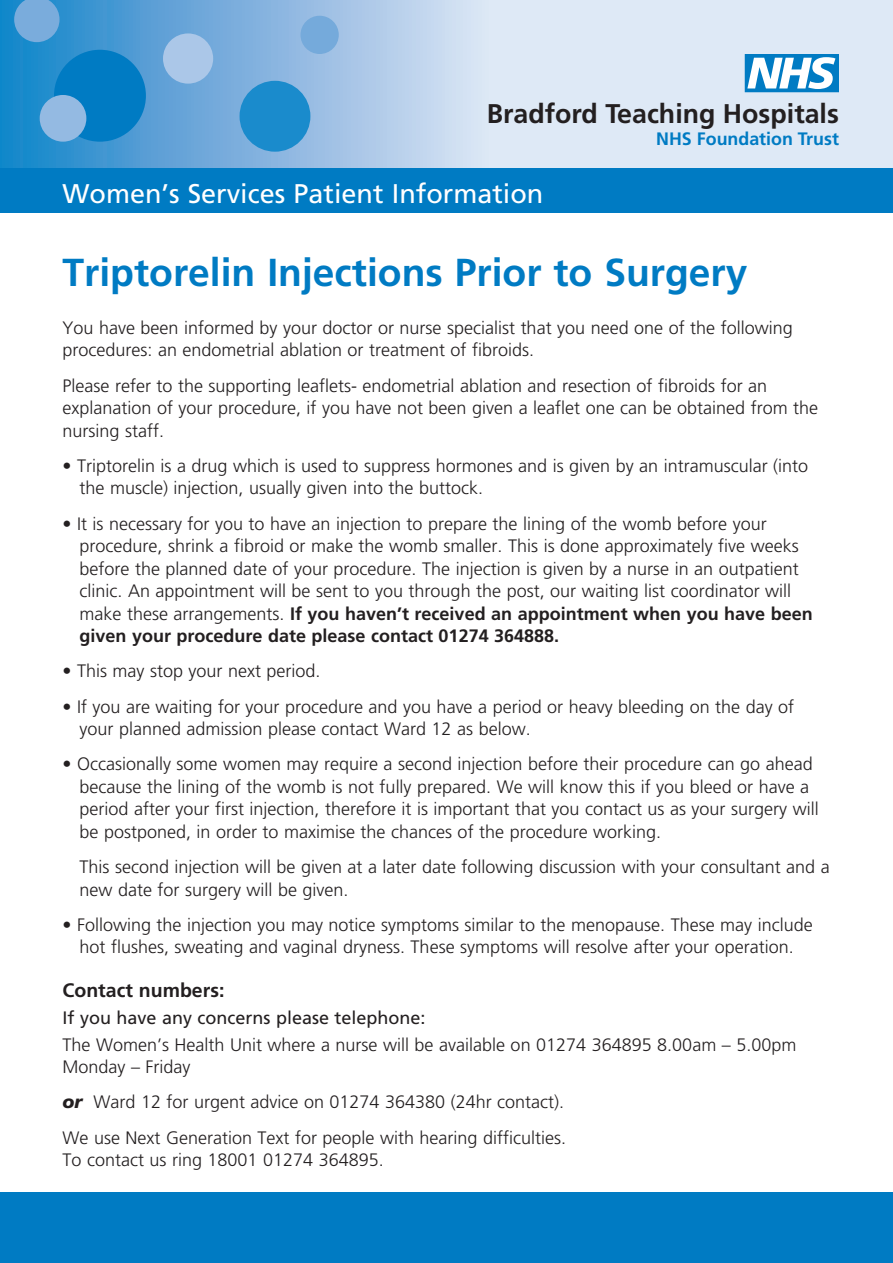
<style>
.page{position:relative;width:893px;height:1263px;background:#fff}
.page>*{position:absolute;margin:0;border:0;box-sizing:border-box;transform-origin:0 0}
.t1{font:700 39px "Frutiger";color:#007bc3}
.t2{font:27px "Frutiger";color:#fff}
.t3{font:700 27px "Frutiger";color:#231f20}
.t4{font:700 19.5px "Frutiger";color:#231f20}
.t5{font:300 18px/22.5px "Frutiger";color:#231f20}
.t6{font:18px "Frutiger";color:#231f20}
.t7{font:700 18px "Frutiger";color:#007bc3}
.s1{font-weight:700}
.s2{font-weight:900;font-style:italic}
</style>
<div class="page">
<div style="left:0;top:1193px;width:893px;height:70px;background:#007bc3"></div>
<svg style="left:0;top:0;width:893px;height:168px;background:#b0cfea"></svg>
<div style="left:0;top:168px;width:893px;height:44px;background:#007bc3"></div>
<div style="left:54px;top:50px;width:92px;height:92px;background:#007bc3;border-radius:50%"></div>
<div style="left:40px;top:95px;width:46px;height:47px;background:#94bae2;border-radius:50%"></div>
<div style="left:300px;top:16px;width:39px;height:38px;background:#75aadb;border-radius:50%"></div>
<div style="left:163px;top:33px;width:50px;height:51px;background:#abc7e8;border-radius:50%"></div>
<div style="left:240px;top:81px;width:70px;height:71px;background:#1a8bcc;border-radius:50%"></div>
<svg style="left:14px;top:0;width:46px;height:42px;background:#68a5d8"></svg>
<svg style="left:745px;top:54px;width:94px;height:38px"></svg>
<h2 class="t3" style="left:487px;top:97px;width:354px">Bradford Teaching Hospitals</h2>
<p class="t7" style="left:656px;top:128px;width:184px">NHS Foundation Trust</p>
<h2 class="t2" style="left:63px;top:178px;width:482px">Women’s Services Patient Information</h2>
<h1 class="t1" style="left:63px;top:249px;width:686px">Triptorelin Injections Prior to Surgery</h1>
<p class="t5" style="left:63px;top:316px;width:732px">You have been informed by your doctor or nurse specialist that you need one of the following procedures: an endometrial ablation or treatment of fibroids.</p>
<p class="t5" style="left:63px;top:374px;width:757px">Please refer to the supporting leaflets- endometrial ablation and resection of fibroids for an explanation of your procedure, if you have not been given a leaflet one can be obtained from the nursing staff.</p>
<p class="t5" style="left:80px;top:454px;width:730px;text-indent:-17px">• Triptorelin is a drug which is used to suppress hormones and is given by an intramuscular (into the muscle) injection, usually given into the buttock.</p>
<p class="t5" style="left:80px;top:512px;width:735px;text-indent:-17px">• It is necessary for you to have an injection to prepare the lining of the womb before your procedure, shrink a fibroid or make the womb smaller. This is done approximately five weeks before the planned date of your procedure. The injection is given by a nurse in an outpatient clinic. An appointment will be sent to you through the post, our waiting list coordinator will make these arrangements. <span class="s1">If you haven’t received an appointment when you have been given your procedure date please contact 01274 364888.</span></p>
<p class="t5" style="left:63px;top:660px;width:260px">• This may stop your next period.</p>
<p class="t5" style="left:80px;top:695px;width:716px;text-indent:-17px">• If you are waiting for your procedure and you have a period or heavy bleeding on the day of your planned admission please contact Ward 12 as below.</p>
<p class="t5" style="left:80px;top:753px;width:741px;text-indent:-17px">• Occasionally some women may require a second injection before their procedure can go ahead because the lining of the womb is not fully prepared. We will know this if you bleed or have a period after your first injection, therefore it is important that you contact us as your surgery will be postponed, in order to maximise the chances of the procedure working.</p>
<p class="t5" style="left:80px;top:856px;width:752px">This second injection will be given at a later date following discussion with your consultant and a new date for surgery will be given.</p>
<p class="t5" style="left:63px;top:913px;width:752px;text-align:center">• Following the injection you may notice symptoms similar to the menopause. These may include hot flushes, sweating and vaginal dryness. These symptoms will resolve after your operation.</p>
<p class="t4" style="left:63px;top:979px;width:163px">Contact numbers:</p>
<p class="t6" style="left:63px;top:1007px;width:365px">If you have any concerns please telephone:</p>
<p class="t5" style="left:63px;top:1033px;width:735px">The Women’s Health Unit where a nurse will be available on 01274 364895 8.00am – 5.00pm<br>Monday – Friday</p>
<p class="t5" style="left:63px;top:1084px;width:505px;line-height:35.2px"><span class="s2">or</span> Ward 12 for urgent advice on 01274 364380 (24hr contact).<br>We use Next Generation Text for people with hearing difficulties.</p>
<p class="t5" style="left:63px;top:1149px;width:323px">To contact us ring 18001 01274 364895.</p>
</div>
